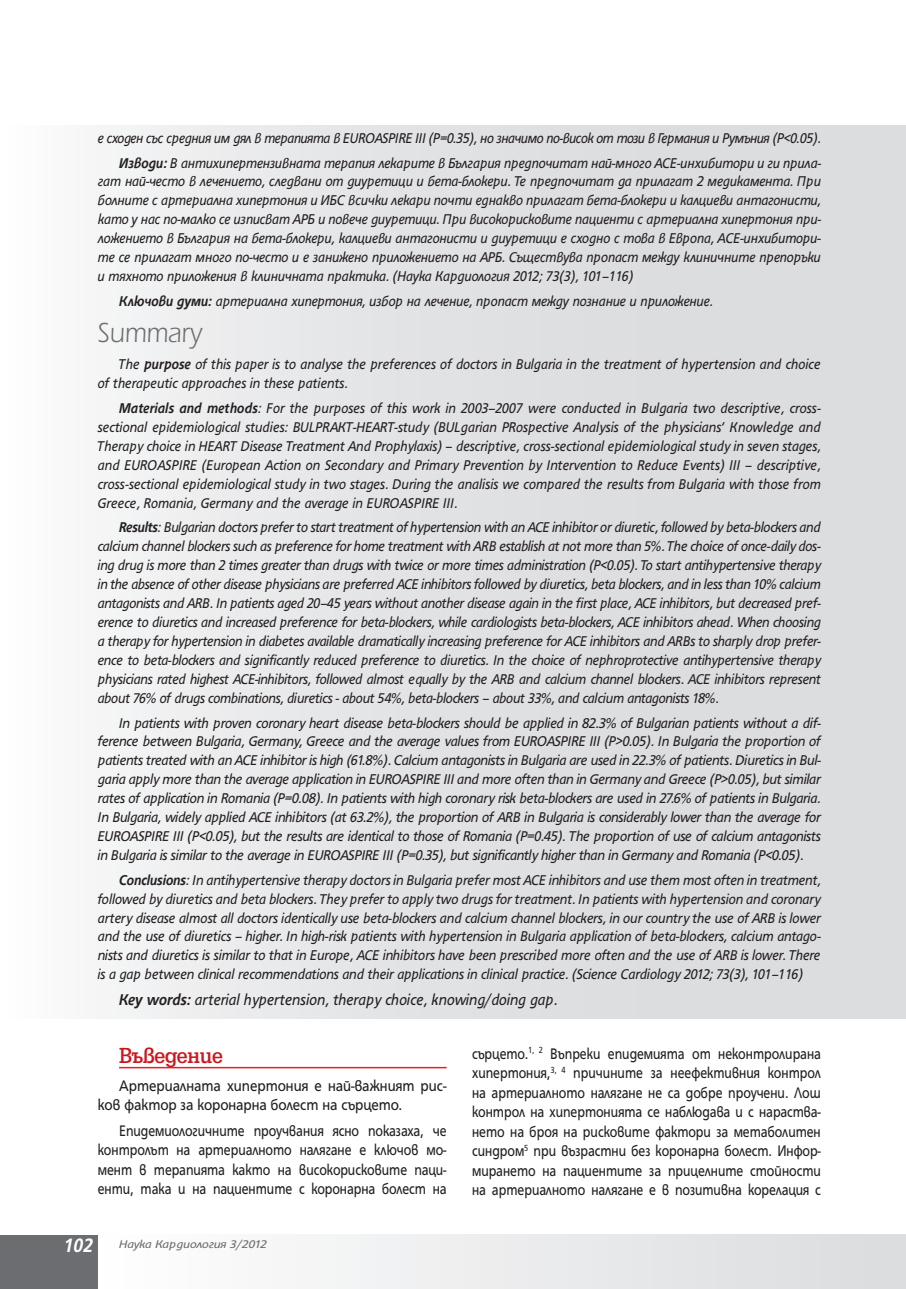
<style>
.page{position:relative;width:906px;height:1289px;background:#fff}
.page>*{position:absolute;margin:0;border:0;box-sizing:border-box;transform-origin:0 0}
.t1{font:300 29.7px "Erika Bg";color:#6c6d70;scale:.91 1}
.t2{font:500 23.1px "Egyptian Bg";color:#cd151d;scale:.91 1}
.t3{font:italic 16.8px "HS Grotesk Bg";color:#231f20;scale:.9 1}
.t4{font:16.5px/19.5px "HS Grotesk Bg";color:#231f20;text-align:justify;scale:.83 1}
.t5{font:16.5px/19.5px "HS Grotesk Bg";color:#231f20;scale:.9 1}
.t6{font:italic 15.3px/18.9px "HS Grotesk Bg";letter-spacing:-.015em;color:#231f20;text-align:justify;scale:.9 1}
.t7{font:italic 15.3px/18.9px "HS Grotesk Bg";letter-spacing:-.015em;color:#231f20;text-align:justify;scale:.92 1}
.t8{font:italic 15.3px/18.9px "HS Grotesk Bg";letter-spacing:-.015em;color:#231f20;text-align:justify;scale:.91 1}
.t9{font:italic 15.3px/24.9px "HS Grotesk Bg";letter-spacing:-.015em;color:#231f20;text-align:right;scale:.89 1}
.t10{font:italic 12px "HS Grotesk Bg";letter-spacing:-.01em;color:#6c6d70;scale:1.1 1}
.s1{font-weight:700}
.s2{font-weight:700;font-size:21px;color:#fff}
</style>
<div class="page">
<div style="left:98px;top:1234px;width:808px;height:54px;background:linear-gradient(to right,#fefefe,#dbdcde)"></div>
<div style="left:0;top:1234px;width:98px;height:54px;background:#6c6d70"></div>
<div style="left:0;top:125px;width:906px;height:893px;background:linear-gradient(to right,#f5f6f6,#d5d6d8)"></div>
<hr style="left:119px;top:1066px;width:327px;height:2px;background:#ee1d23">
<p class="t9" style="left:98px;top:126px;width:814px">е сходен със средния им дял в терапията в EUROASPIRE III (P=0.35), но значимо по-висок от този в Германия и Румъния (P&lt;0.05).<br><span class="s1">Изводи:</span> В антихипертензивната терапия лекарите в България предпочитат най-много АСЕ-инхибитори и ги прила-</p>
<p class="t6" style="left:98px;top:173px;width:805px">гат най-често в лечението, следвани от диуретици и бета-блокери. Те предпочитат да прилагат 2 медикамента. При болните с артериална хипертония и ИБС всички лекари почти еднакво прилагат бета-блокери и калциеви антагонисти, като у нас по-малко се изписват АРБ и повече диуретици. При високорисковите пациенти с артериална хипертония при&shy;ложението в България на бета-блокери, калциеви антагонисти и диуретици е сходно с това в Европа, АСЕ-инхибитори&shy;те се прилагат много по-често и е занижено приложението на АРБ. Съществува пропаст между клиничните препоръки и тяхното приложения в клиничната практика. (Наука Кардиология 2012; 73(3), 101–116)</p>
<p class="t6" style="left:119px;top:293px;width:661px"><span class="s1">Ключови думи:</span> артериална хипертония, избор на лечение, пропаст между познание и приложение.</p>
<h1 class="t1" style="left:98px;top:322px;width:116px">Summary</h1>
<p class="t6" style="left:98px;top:356px;width:805px;text-indent:21px">The <span class="s1">purpose</span> of this paper is to analyse the preferences of doctors in Bulgaria in the treatment of hypertension and choice of therapeutic approaches in these patients.</p>
<p class="t6" style="left:98px;top:400px;width:805px;text-indent:21px"><span class="s1">Materials and methods</span>: For the purposes of this work in 2003–2007 were conducted in Bulgaria two descriptive, cross&shy;sectional epidemiological studies: BULPRAKT-HEART-study (BULgarian PRospective Analysis of the physicians‘ Knowledge and Therapy choice in HEART Disease Treatment And Prophylaxis) – descriptive, cross-sectional epidemiological study in seven stages, and EUROASPIRE (European Action on Secondary and Primary Prevention by Intervention to Reduce Events) III – descriptive, cross-sectional epidemiological study in two stages. During the analisis we compared the results from Bulgaria with those from Greece, Romania, Germany and the average in EUROASPIRE III.</p>
<p class="t6" style="left:98px;top:519px;width:805px;text-indent:21px"><span class="s1">Results</span>: Bulgarian doctors prefer to start treatment of hypertension with an ACE inhibitor or diuretic, followed by beta-blockers and calcium channel blockers such as preference for home treatment with ARB establish at not more than 5%. The choice of once-daily dos&shy;ing drug is more than 2 times greater than drugs with twice or more times administration (P&lt;0.05). To start antihypertensive therapy in the absence of other disease physicians are preferred ACE inhibitors followed by diuretics, beta blockers, and in less than 10% calcium antagonists and ARB. In patients aged 20–45 years without another disease again in the first place, ACE inhibitors, but decreased pref&shy;erence to diuretics and increased preference for beta-blockers, while cardiologists beta-blockers, ACE inhibitors ahead. When choosing a therapy for hypertension in diabetes available dramatically increasing preference for ACE inhibitors and ARBs to sharply drop prefer&shy;ence to beta-blockers and significantly reduced preference to diuretics. In the choice of nephroprotective antihypertensive therapy physicians rated highest ACE-inhibitors, followed almost equally by the ARB and calcium channel blockers. ACE inhibitors represent about 76% of drugs combinations, diuretics - about 54%, beta-blockers – about 33%, and calcium antagonists 18%.</p>
<p class="t7" style="left:98px;top:714px;width:787px;text-indent:21px">In patients with proven coronary heart disease beta-blockers should be applied in 82.3% of Bulgarian patients without a dif&shy;ference between Bulgaria, Germany, Greece and the average values from EUROASPIRE III (P&gt;0.05). In Bulgaria the proportion of patients treated with an ACE inhibitor is high (61.8%). Calcium antagonists in Bulgaria are used in 22.3% of patients. Diuretics in Bul&shy;garia apply more than the average application in EUROASPIRE III and more often than in Germany and Greece (P&gt;0.05), but similar rates of application in Romania (P=0.08). In patients with high coronary risk beta-blockers are used in 27.6% of patients in Bulgaria.<br>In Bulgaria, widely applied ACE inhibitors (at 63.2%), the proportion of ARB in Bulgaria is considerably lower than the average for EUROASPIRE III (P&lt;0.05), but the results are identical to those of Romania (P=0.45). The proportion of use of calcium antagonists in Bulgaria is similar to the average in EUROASPIRE III (P=0.35), but significantly higher than in Germany and Romania (P&lt;0.05).</p>
<p class="t8" style="left:98px;top:871px;width:796px;text-indent:21px"><span class="s1">Conclusions</span>: In antihypertensive therapy doctors in Bulgaria prefer most ACE inhibitors and use them most often in treatment, followed by diuretics and beta blockers. They prefer to apply two drugs for treatment. In patients with hypertension and coronary artery disease almost all doctors identically use beta-blockers and calcium channel blockers, in our country the use of ARB is lower and the use of diuretics – higher. In high-risk patients with hypertension in Bulgaria application of beta-blockers, calcium antago&shy;nists and diuretics is similar to that in Europe, ACE inhibitors have been prescribed more often and the use of ARB is lower. There is a gap between clinical recommendations and their applications in clinical practice. (Science Cardiology 2012; 73(3), 101–116)</p>
<p class="t3" style="left:119px;top:993px;width:489px"><span class="s1">Key words:</span> arterial hypertension, therapy choice, knowing/doing gap.</p>
<h2 class="t2" style="left:119px;top:1047px;width:115px">Въведение</h2>
<p class="t5" style="left:98px;top:1076px;width:389px;text-indent:21px">Артериалната хипертония е най-важният рис&shy;ков фактор за коронарна болест на сърцето.</p>
<p class="t4" style="left:98px;top:1121px;width:422px;text-indent:21px">Епидемиологичните проучвания ясно показаха, че контролът на артериалното налягане е ключов мо&shy;мент в терапията както на високорисковите паци&shy;енти, така и на пациентите с коронарна болест на</p>
<p class="t4" style="left:472px;top:1044px;width:422px">сърцето.<sup>1,</sup> <sup>2</sup> Въпреки епидемията от неконтролирана хипертония,<sup>3,</sup> <sup>4</sup> причините за неефективния контрол на артериалното налягане не са добре проучени. Лош контрол на хипертонията се наблюдава и с нараства&shy;нето на броя на рисковите фактори за метаболитен синдром<sup>5</sup> при възрастни без коронарна болест. Инфор&shy;мирането на пациентите за прицелните стойности на артериалното налягане е в позитивна корелация с</p>
<p class="t10" style="left:64px;top:1239px;width:186px"><span class="s2">102</span> Наука Кардиология 3/2012</p>
</div>
